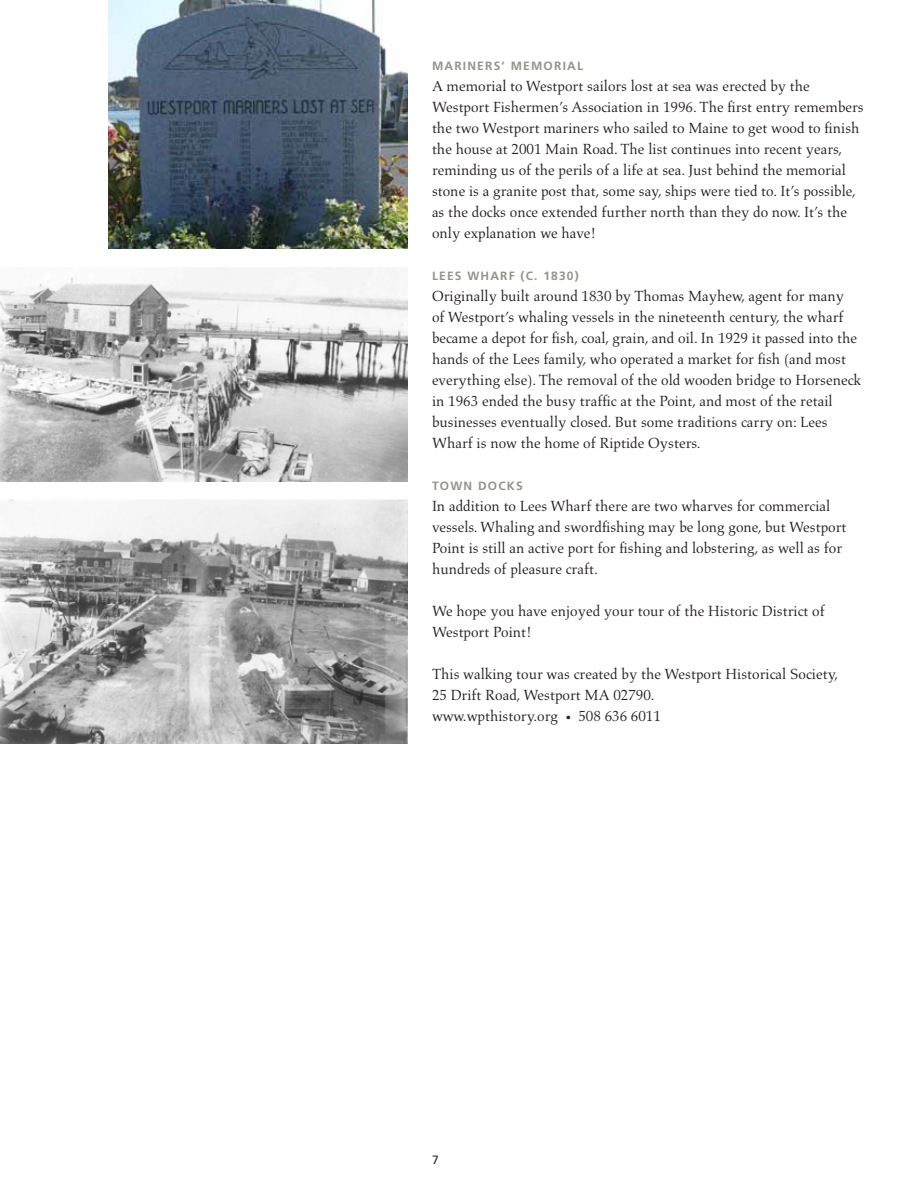
<style>
.page{position:relative;width:918px;height:1188px;background:#fff}
.page>*{position:absolute;margin:0;border:0;box-sizing:border-box;transform-origin:0 0}
.t1{font:15px/21px "Aldus";color:#231f20}
.t2{font:700 12px "Frutiger";letter-spacing:.1em;color:#94948b}
.t3{font:12px "Frutiger";color:#231f20}
.s1{font-size:10.5px}
</style>
<div class="page">
<img style="left:108px;top:0;width:299px;height:248px">
<img style="left:0;top:268px;width:407px;height:214px">
<img style="left:0;top:500px;width:407px;height:243px">
<p class="t2" style="left:432px;top:58px;width:153px">MARINERS’ MEM ORIAL</p>
<p class="t1" style="left:432px;top:75px;width:433px">A memorial to Westport sailors lost at sea was erected by the Westport Fishermen’s Association in 1996. The first entry remembers the two Westport mariners who sailed to Maine to get wood to finish the house at 2001 Main Road. The list continues into recent years, reminding us of the perils of a life at sea. Just behind the memorial stone is a granite post that, some say, ships were tied to. It’s possible, as the docks once extended further north than they do now. It’s the only explanation we have!</p>
<p class="t2" style="left:432px;top:268px;width:148px">LEES WHARF (C. 1830)</p>
<p class="t1" style="left:432px;top:285px;width:431px">Originally built around 1830 by Thomas Mayhew, agent for many<br>of Westport’s whaling vessels in the nineteenth century, the wharf became a depot for fish, coal, grain, and oil. In 1929 it passed into the hands of the Lees family, who operated a market for fish (and most everything else). The removal of the old wooden bridge to Horseneck in 1963 ended the busy traffic at the Point, and most of the retail businesses eventually closed. But some traditions carry on: Lees Wharf is now the home of Riptide Oysters.</p>
<p class="t2" style="left:432px;top:478px;width:92px">TOWN DOCKS</p>
<p class="t1" style="left:432px;top:495px;width:416px">In addition to Lees Wharf there are two wharves for commercial vessels. Whaling and swordfishing may be long gone, but Westport Point is still an active port for fishing and lobstering, as well as for hundreds of pleasure craft.</p>
<p class="t1" style="left:432px;top:600px;width:394px">We hope you have enjoyed your tour of the Historic District of<br>Westport Point!</p>
<p class="t1" style="left:432px;top:663px;width:408px">This walking tour was created by the Westport Historical Society,<br>25 Drift Road, Westport MA 02790.<br>www.wpthistory.org <span class="s1">•</span> 508 636 6011</p>
<p class="t3" style="left:432px;top:1153px;width:8px">7</p>
</div>
